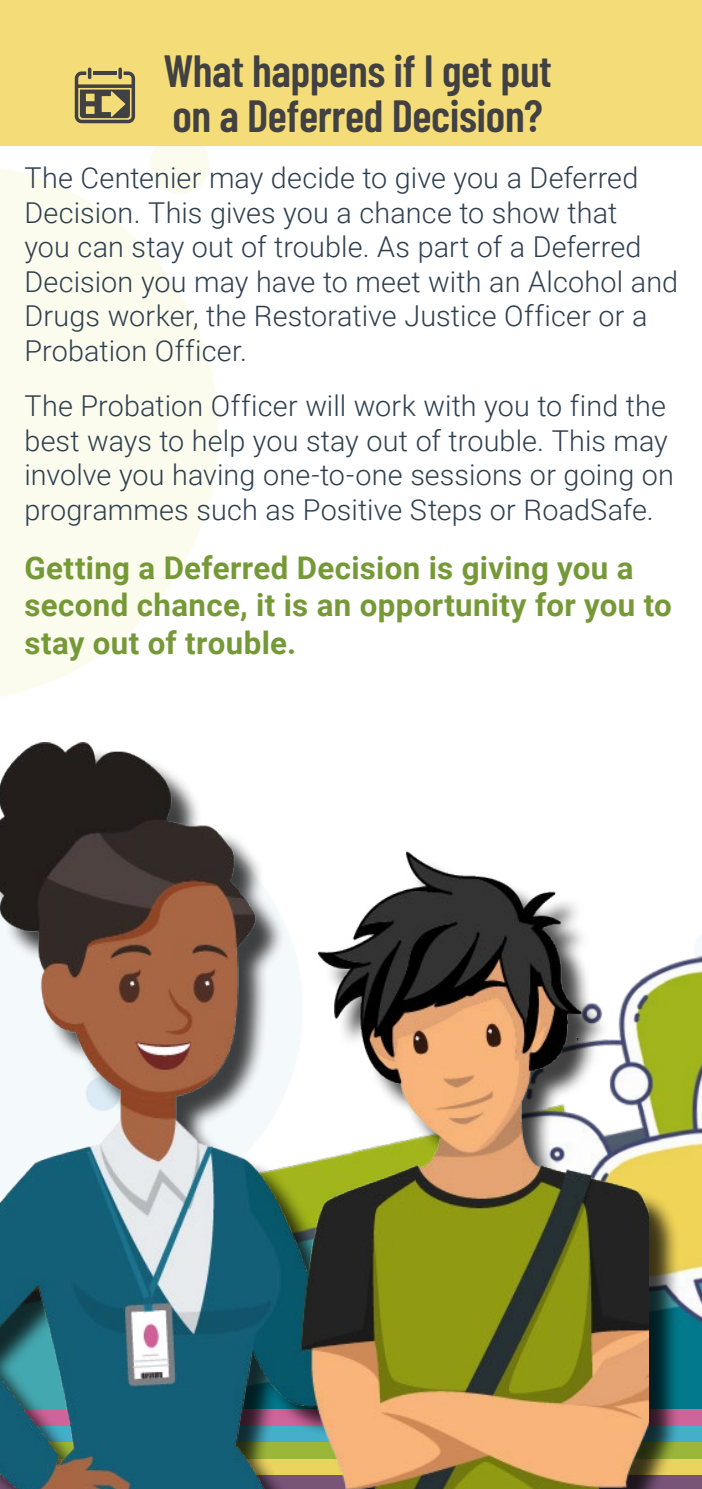
<style>
.page{position:relative;width:702px;height:1489px;background:#fff}
.page>*{position:absolute;margin:0;border:0;box-sizing:border-box;transform-origin:0 0}
.t1{font:600 45px "Barlow Condensed";letter-spacing:-.01em;color:#414042}
.t2{font:700 31.25px/37.5px "Roboto";letter-spacing:.01em;color:#769937}
.t3{font:300 28.75px/34.5px "Roboto";letter-spacing:.005em;color:#2e3f4f}
</style>
<div class="page">
<img style="left:0;top:678px;width:702px;height:730px">
<div style="left:0;top:1474px;width:702px;height:14px;background:#795479"></div>
<div style="left:0;top:1458px;width:702px;height:16px;background:#ebd360"></div>
<div style="left:0;top:1441px;width:702px;height:17px;background:#9bb73a"></div>
<div style="left:0;top:1425px;width:702px;height:16px;background:#45afc9"></div>
<div style="left:0;top:1408px;width:702px;height:17px;background:#cf649b"></div>
<div style="left:0;top:0;width:702px;height:145px;background:#f4dc78"></div>
<div style="left:0;top:747px;width:680px;height:741px;background:#000;opacity:.75"></div>
<img style="left:0;top:743px;width:648px;height:745px">
<svg style="left:75px;top:68px;width:60px;height:55px"></svg>
<p class="t1" style="left:163px;top:42px;width:390px">What happens if I get put</p>
<p class="t1" style="left:172px;top:87px;width:372px">on a Deferred Decision?</p>
<p class="t3" style="left:24px;top:159px;width:655px">The Centenier may decide to give you a Deferred Decision. This gives you a chance to show that<br>you can stay out of trouble. As part of a Deferred Decision you may have to meet with an Alcohol and Drugs worker, the Restorative Justice Officer or a Probation Officer.</p>
<p class="t3" style="left:24px;top:388px;width:651px">The Probation Officer will work with you to find the best ways to help you stay out of trouble. This may involve you having one-to-one sessions or going on programmes such as Positive Steps or RoadSafe.</p>
<p class="t2" style="left:24px;top:547px;width:649px">Getting a Deferred Decision is giving you a second chance, it is an opportunity for you to stay out of trouble.</p>
</div>
